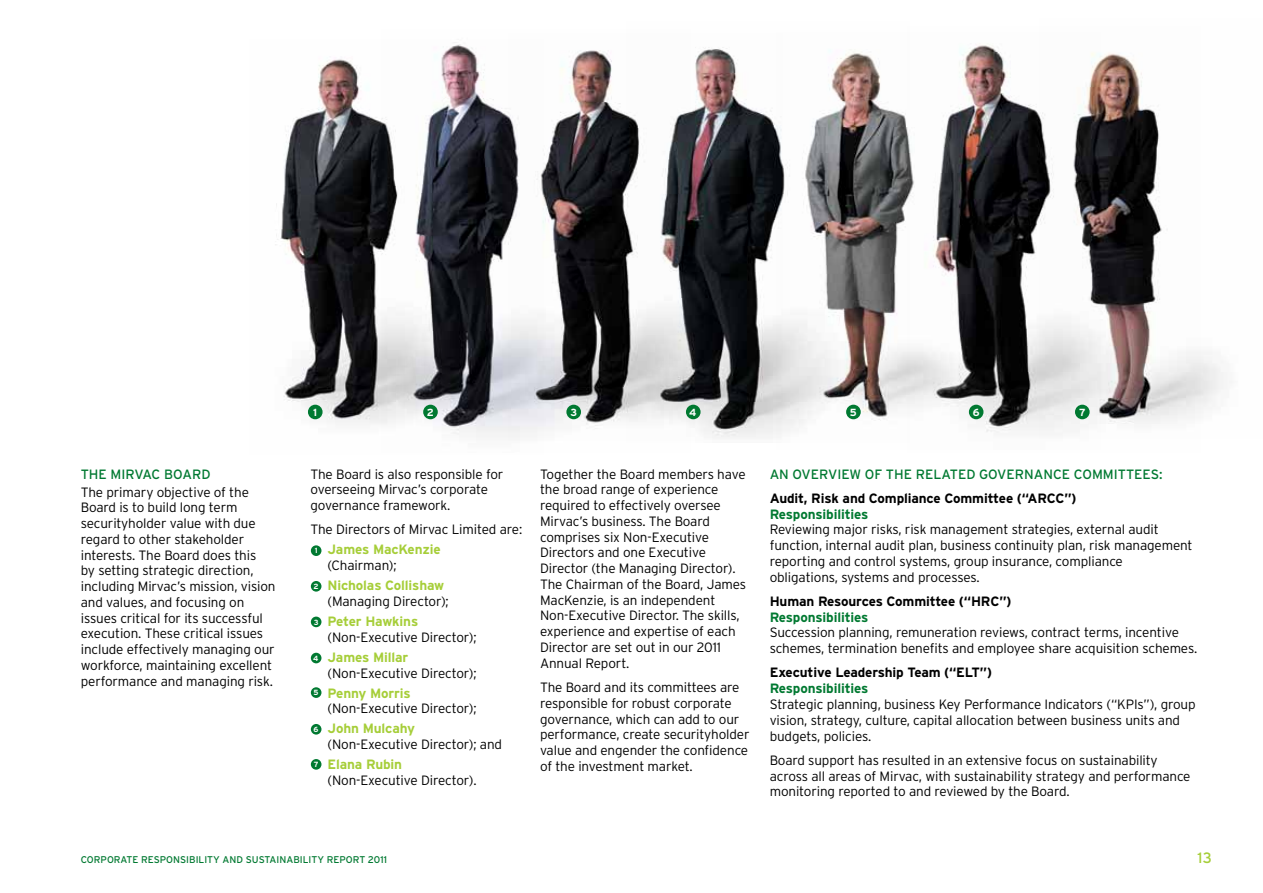
<style>
.page{position:relative;width:1263px;height:893px;background:#fff}
.page>*{position:absolute;margin:0;border:0;box-sizing:border-box;transform-origin:0 0}
.t1{font:15px "Interstate";color:#a6ce39}
.t2{font:300 13.5px/15.8px "Interstate";letter-spacing:-.01em;color:#000}
.t3{font:700 13.5px "Interstate";letter-spacing:-.01em;color:#000}
.t4{font:700 13.5px "Interstate";letter-spacing:-.01em;color:#a6ce39}
.t5{font:13.5px "Interstate";color:#007931}
.t6{font:700 13.5px "Interstate";letter-spacing:-.01em;color:#007931}
.t7{font:700 10.35px "Interstate";color:#fff}
.t8{font:9.75px "Interstate";color:#007931}
.t9{font:700 7.5px "Interstate";color:#fff}
</style>
<div class="page">
<img style="left:275px;top:59px;width:107px;height:365px">
<img style="left:382px;top:42px;width:126px;height:395px">
<img style="left:508px;top:50px;width:118px;height:388px">
<img style="left:626px;top:47px;width:150px;height:391px">
<img style="left:776px;top:50px;width:131px;height:385px">
<img style="left:907px;top:45px;width:132px;height:388px">
<img style="left:1039px;top:52px;width:185px;height:379px">
<div style="left:308px;top:405px;width:15px;height:14px;background:#007931;border-radius:50%"></div>
<div style="left:311px;top:545px;width:10px;height:11px;background:#007931;border-radius:50%"></div>
<div style="left:423px;top:405px;width:15px;height:14px;background:#007931;border-radius:50%"></div>
<div style="left:311px;top:581px;width:10px;height:11px;background:#007931;border-radius:50%"></div>
<div style="left:566px;top:405px;width:15px;height:14px;background:#007931;border-radius:50%"></div>
<div style="left:311px;top:617px;width:10px;height:10px;background:#007931;border-radius:50%"></div>
<div style="left:686px;top:405px;width:14px;height:14px;background:#007931;border-radius:50%"></div>
<div style="left:311px;top:653px;width:10px;height:10px;background:#007931;border-radius:50%"></div>
<div style="left:846px;top:405px;width:15px;height:14px;background:#007931;border-radius:50%"></div>
<div style="left:311px;top:687px;width:10px;height:11px;background:#007931;border-radius:50%"></div>
<div style="left:969px;top:405px;width:14px;height:14px;background:#007931;border-radius:50%"></div>
<div style="left:311px;top:724px;width:10px;height:11px;background:#007931;border-radius:50%"></div>
<div style="left:1075px;top:405px;width:14px;height:14px;background:#007931;border-radius:50%"></div>
<div style="left:311px;top:759px;width:10px;height:11px;background:#007931;border-radius:50%"></div>
<p class="t5" style="left:81px;top:466px;width:129px">THE MI RVAC BOARD</p>
<p class="t2" style="left:81px;top:484px;width:196px">The primary objective of the<br>Board is to build long term securityholder value with due regard to other stakeholder interests. The Board does this<br>by setting strategic direction, including Mirvac’s mission, vision and values, and focusing on issues critical for its successful execution. These critical issues include effectively managing our workforce, maintaining excellent performance and managing risk.</p>
<p class="t7" style="left:313px;top:406px;width:5px">1</p>
<p class="t7" style="left:427px;top:406px;width:9px">2</p>
<p class="t7" style="left:570px;top:406px;width:8px">3</p>
<p class="t7" style="left:689px;top:406px;width:9px">4</p>
<p class="t2" style="left:310px;top:466px;width:194px">The Board is also responsible for overseeing Mirvac’s corporate governance framework.</p>
<p class="t2" style="left:310px;top:522px;width:213px">The Directors of Mirvac Limited are:</p>
<p class="t4" style="left:327px;top:542px;width:115px">James MacKenzie</p>
<p class="t2" style="left:327px;top:557px;width:71px">(Chairman);</p>
<p class="t4" style="left:327px;top:578px;width:118px">Nicholas Collishaw</p>
<p class="t2" style="left:327px;top:593px;width:123px">(Managing Director);</p>
<p class="t4" style="left:327px;top:614px;width:92px">Peter Hawkins</p>
<p class="t2" style="left:327px;top:629px;width:151px">(Non-Executive Director);</p>
<p class="t4" style="left:327px;top:649px;width:82px">James Millar</p>
<p class="t2" style="left:327px;top:665px;width:151px">(Non-Executive Director);</p>
<p class="t4" style="left:327px;top:685px;width:85px">Penny Morris</p>
<p class="t2" style="left:327px;top:700px;width:151px">(Non-Executive Director);</p>
<p class="t4" style="left:327px;top:721px;width:89px">John Mulcahy</p>
<p class="t2" style="left:327px;top:736px;width:176px">(Non-Executive Director); and</p>
<p class="t4" style="left:327px;top:757px;width:76px">Elana Rubin</p>
<p class="t2" style="left:327px;top:772px;width:151px">(Non-Executive Director).</p>
<p class="t9" style="left:315px;top:547px;width:4px">1</p>
<p class="t9" style="left:314px;top:582px;width:7px">2</p>
<p class="t9" style="left:314px;top:618px;width:6px">3</p>
<p class="t9" style="left:313px;top:654px;width:7px">4</p>
<p class="t9" style="left:314px;top:688px;width:7px">5</p>
<p class="t9" style="left:314px;top:725px;width:6px">6</p>
<p class="t9" style="left:314px;top:760px;width:6px">7</p>
<p class="t2" style="left:540px;top:466px;width:208px">Together the Board members have the broad range of experience required to effectively oversee<br>Mirvac’s business. The Board comprises six Non-Executive<br>Directors and one Executive<br>Director (the Managing Director).<br>The Chairman of the Board, James<br>MacKenzie, is an independent<br>Non-Executive Director. The skills, experience and expertise of each<br>Director are set out in our 2011<br>Annual Report.</p>
<p class="t2" style="left:540px;top:679px;width:211px">The Board and its committees are responsible for robust corporate governance, which can add to our performance, create securityholder value and engender the confidence of the investment market.</p>
<p class="t7" style="left:850px;top:406px;width:8px">5</p>
<p class="t7" style="left:973px;top:406px;width:8px">6</p>
<p class="t7" style="left:1079px;top:406px;width:8px">7</p>
<p class="t5" style="left:770px;top:466px;width:190px">AN OVERVIEW OF THE RELATED</p>
<p class="t5" style="left:979px;top:466px;width:74px">GOVERNANCE</p>
<p class="t5" style="left:1074px;top:466px;width:49px">COMMITTEES</p>
<p class="t5" style="left:1159px;top:466px;width:5px">:</p>
<p class="t3" style="left:770px;top:491px;width:308px">Audit, Risk and Compliance Committee (“ARCC”)</p>
<p class="t6" style="left:770px;top:506px;width:100px">Responsibilities</p>
<p class="t2" style="left:770px;top:522px;width:424px">Reviewing major risks, risk management strategies, external audit function, internal audit plan, business continuity plan, risk management reporting and control systems, group insurance, compliance obligations, systems and processes.</p>
<p class="t3" style="left:770px;top:594px;width:243px">Human Resources Committee (“HRC”)</p>
<p class="t6" style="left:770px;top:609px;width:100px">Responsibilities</p>
<p class="t2" style="left:770px;top:625px;width:429px">Succession planning, remuneration reviews, contract terms, incentive schemes, termination benefits and employee share acquisition schemes.</p>
<p class="t3" style="left:770px;top:665px;width:224px">Executive Leadership Team (“ELT”)</p>
<p class="t6" style="left:770px;top:681px;width:100px">Responsibilities</p>
<p class="t2" style="left:770px;top:696px;width:427px">Strategic planning, business Key Performance Indicators (“KPIs”), group vision, strategy, culture, capital allocation between business units and budgets, policies.</p>
<p class="t2" style="left:770px;top:752px;width:422px">Board support has resulted in an extensive focus on sustainability across all areas of Mirvac, with sustainability strategy and performance monitoring reported to and reviewed by the Board.</p>
<p class="t8" style="left:81px;top:854px;width:68px">CORPORATE RES</p>
<p class="t8" style="left:160px;top:854px;width:13px">PONSIBI</p>
<p class="t8" style="left:199px;top:854px;width:190px">LITY AND SUSTAINABI LITY REPORT 2011</p>
<p class="t1" style="left:1198px;top:849px;width:16px">13</p>
</div>
